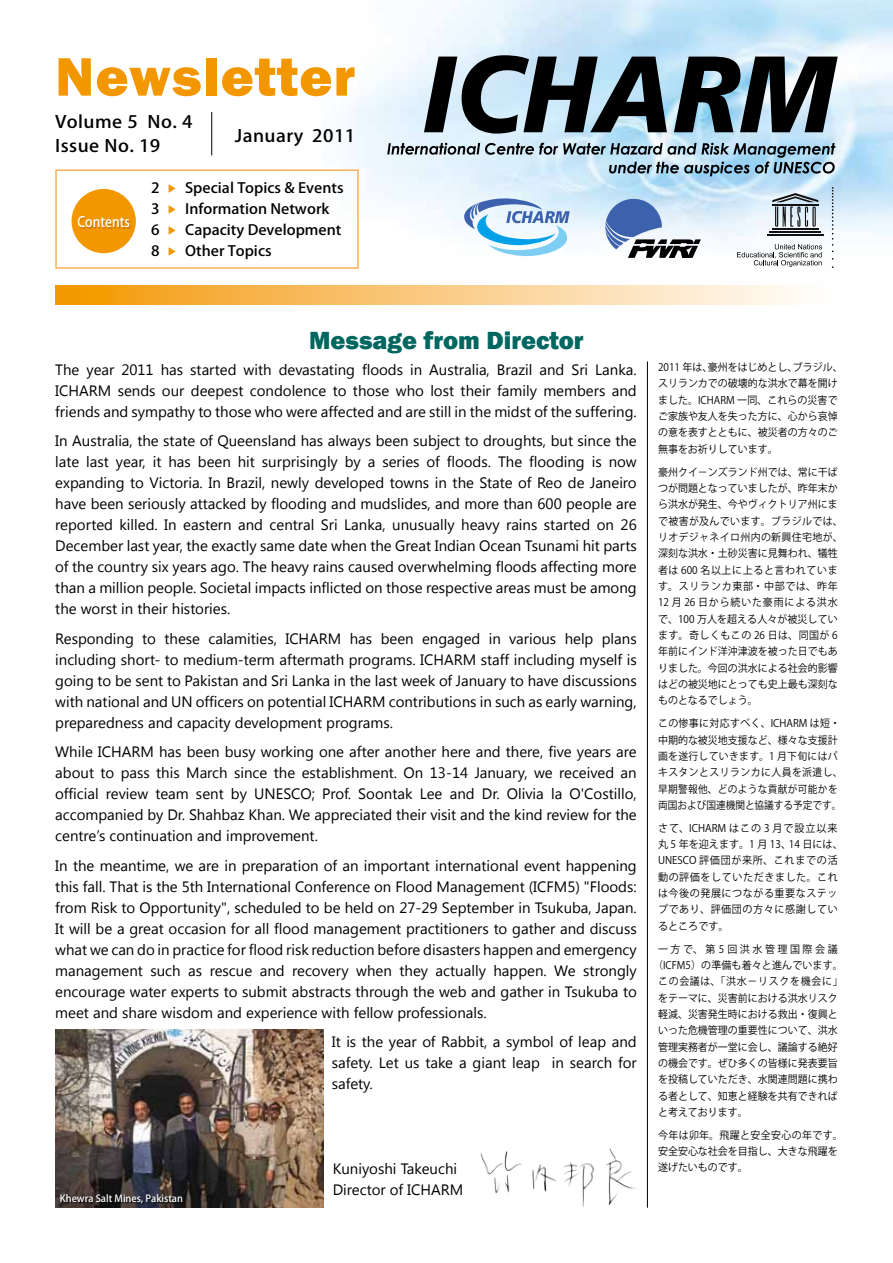
<style>
.page{position:relative;width:893px;height:1263px;background:#fff}
.page>*{position:absolute;margin:0;border:0;box-sizing:border-box;transform-origin:0 0}
.t1{font:800 56.1px "Franklin Gothic";letter-spacing:.02em;color:#f39700}
.t2{font:800 25.5px "Franklin Gothic";color:#006660}
.t3{font:500 16.95px/23.9px "Koz Go Pro";letter-spacing:.025em;color:#000;scale:1.09 1}
.t4{font:15px/21px "Segoe UI";color:#000;text-align:justify}
.t5{font:500 14.1px "Koz Go Pro";color:#000;scale:1.07 1}
.t6{font:500 14.1px "Koz Go Pro";color:#fff;scale:.9 1}
.t7{font:10.5px/16.4px "Koz Go Pro";color:#000;scale:.95 1}
.t8{font:10.5px/16.4px "Koz Go Pro";letter-spacing:.055em;color:#000;scale:.96 1}
.t9{font:10.5px/16.4px "Koz Go Pro";letter-spacing:.03em;color:#000;scale:.95 1}
.t10{font:10.5px "Koz Go Pro";letter-spacing:.065em;color:#000;scale:.95 1}
.t11{font:10.5px "Koz Go Pro";letter-spacing:.255em;color:#000;scale:.95 1}
.t12{font:500 9.75px "Koz Go Pro";color:#fff}
.t13{font:500 8.4px "Koz Go Pro";color:#f39700;scale:1.07 1}
</style>
<div class="page">
<img style="left:349px;top:0;width:544px;height:268px">
<svg style="left:55px;top:285px;width:746px;height:20px;background:#f9c97e"></svg>
<div style="left:55px;top:169px;width:304px;height:100px;border:2px solid #f7b155"></div>
<svg style="left:424px;top:55px;width:243px;height:79px;background:#626f78"></svg>
<svg style="left:674px;top:57px;width:164px;height:75px;background:#48545b"></svg>
<svg style="left:387px;top:143px;width:448px;height:33px;background:#a1b8c6"></svg>
<svg style="left:464px;top:198px;width:106px;height:59px"></svg>
<hr style="left:772px;top:228px;width:46px;height:2px;background:#131212">
<hr style="left:770px;top:231px;width:51px;height:2px;background:#131212">
<hr style="left:767px;top:234px;width:56px;height:2px;background:#131212">
<svg style="left:772px;top:193px;width:46px;height:34px;background:#9da8af"></svg>
<svg style="left:832px;top:187px;width:1px;height:65px"></svg>
<svg style="left:737px;top:244px;width:85px;height:23px"></svg>
<svg style="left:605px;top:197px;width:96px;height:61px"></svg>
<div style="left:60px;top:59px;width:296px;height:39px;background:#fff"></div>
<hr style="left:211px;top:112px;width:1px;height:43px;background:#000">
<div style="left:72px;top:189px;width:64px;height:64px;background:#f39700;border-radius:50%"></div>
<div style="left:79px;top:217px;width:52px;height:11px;background:#bd6600;opacity:.75"></div>
<hr style="left:647px;top:361px;width:1px;height:847px;background:#000">
<img style="left:481px;top:1148px;width:156px;height:59px">
<img style="left:55px;top:1029px;width:268px;height:179px">
<div style="left:61px;top:1194px;width:124px;height:11px;background:#000;opacity:.75"></div>
<h1 class="t1" style="left:55px;top:40px;width:301px">Newsletter</h1>
<p class="t3" style="left:55px;top:111px;width:127px">Volume 5 No. 4<br>Issue No. 19</p>
<p class="t3" style="left:235px;top:124px;width:112px">January 2011</p>
<p class="t6" style="left:77px;top:213px;width:60px">Contents</p>
<p class="t5" style="left:151px;top:179px;width:9px">2</p>
<p class="t13" style="left:167px;top:193px;width:10px;rotate:-90deg">▼</p>
<p class="t5" style="left:185px;top:179px;width:150px">Special Topics &amp; Events</p>
<p class="t5" style="left:151px;top:200px;width:9px">3</p>
<p class="t13" style="left:167px;top:214px;width:10px;rotate:-90deg">▼</p>
<p class="t5" style="left:185px;top:200px;width:136px">Information Network</p>
<p class="t5" style="left:151px;top:221px;width:9px">6</p>
<p class="t13" style="left:167px;top:235px;width:10px;rotate:-90deg">▼</p>
<p class="t5" style="left:185px;top:221px;width:147px">Capacity Development</p>
<p class="t5" style="left:151px;top:242px;width:9px">8</p>
<p class="t13" style="left:167px;top:256px;width:10px;rotate:-90deg">▼</p>
<p class="t5" style="left:185px;top:242px;width:82px">Other Topics</p>
<h2 class="t2" style="left:309px;top:324px;width:276px">Message from Director</h2>
<p class="t4" style="left:55px;top:358px;width:583px">The year 2011 has started with devastating floods in Australia, Brazil and Sri Lanka.<br>ICHARM sends our deepest condolence to those who lost their family members and friends and sympathy to those who were affected and are still in the midst of the suffering.</p>
<p class="t4" style="left:55px;top:430px;width:583px">In Australia, the state of Queensland has always been subject to droughts, but since the late last year, it has been hit surprisingly by a series of floods. The flooding is now expanding to Victoria. In Brazil, newly developed towns in the State of Reo de Janeiro have been seriously attacked by flooding and mudslides, and more than 600 people are reported killed. In eastern and central Sri Lanka, unusually heavy rains started on 26<br>December last year, the exactly same date when the Great Indian Ocean Tsunami hit parts of the country six years ago. The heavy rains caused overwhelming floods affecting more than a million people. Societal impacts inflicted on those respective areas must be among the worst in their histories.</p>
<p class="t4" style="left:55px;top:627px;width:583px">Responding to these calamities, ICHARM has been engaged in various help plans including short- to medium-term aftermath programs. ICHARM staff including myself is going to be sent to Pakistan and Sri Lanka in the last week of January to have discussions with national and UN officers on potential ICHARM contributions in such as early warning, preparedness and capacity development programs.</p>
<p class="t4" style="left:55px;top:741px;width:583px">While ICHARM has been busy working one after another here and there, five years are about to pass this March since the establishment. On 13-14 January, we received an official review team sent by UNESCO; Prof. Soontak Lee and Dr. Olivia la O'Costillo, accompanied by Dr. Shahbaz Khan. We appreciated their visit and the kind review for the centre’s continuation and improvement.</p>
<p class="t4" style="left:55px;top:854px;width:583px">In the meantime, we are in preparation of an important international event happening this fall. That is the 5th International Conference on Flood Management (ICFM5) "Floods: from Risk to Opportunity", scheduled to be held on 27-29 September in Tsukuba, Japan.<br>It will be a great occasion for all flood management practitioners to gather and discuss what we can do in practice for flood risk reduction before disasters happen and emergency management such as rescue and recovery when they actually happen. We strongly encourage water experts to submit abstracts through the web and gather in Tsukuba to meet and share wisdom and experience with fellow professionals.</p>
<p class="t4" style="left:332px;top:1031px;width:307px">It is the year of Rabbit, a symbol of leap and safety. Let us take a giant leap in search for safety.</p>
<p class="t12" style="left:60px;top:1192px;width:125px">Khewra Salt Mines, Pakistan</p>
<p class="t4" style="left:333px;top:1157px;width:132px">Kuniyoshi Takeuchi<br>Director of ICHARM</p>
<p class="t7" style="left:658px;top:359px;width:196px">2011 年は、豪州をはじめとし、ブラジル、スリランカでの破壊的な洪水で幕を開けました。ICHARM 一同、これらの災害でご家族や友人を失った方に、心から哀悼の意を表すとともに、被災者の方々のご無事をお祈りしています。</p>
<p class="t7" style="left:658px;top:464px;width:196px">豪州クイ－ンズランド州では、常に干ばつが問題となっていましたが、昨年末から洪水が発生、今やヴィクトリア州にまで被害が及んでいます。ブラジルでは、リオデジャネイロ州内の新興住宅地が、深刻な洪水・土砂災害に見舞われ、犠牲者は 600 名以上に上ると言われています。スリランカ東部・中部では、昨年<br>12 月 26 日から続いた豪雨による洪水で、100 万人を超える人々が被災しています。奇しくもこの 26 日は、同国が 6年前にインド洋沖津波を被った日でもありました。今回の洪水による社会的影響はどの被災地にとっても史上最も深刻なものとなるでしょう。</p>
<p class="t9" style="left:658px;top:715px;width:196px">この惨事に対応すべく、ICHARM は短・中期的な被災地支援など、様々な支援計画を遂行していきます。1 月下旬にはパキスタンとスリランカに人員を派遣し、早期警報他、どのような貢献が可能かを両国および国連機関と協議する予定です。</p>
<p class="t8" style="left:658px;top:820px;width:194px">さて、ICHARM はこの 3 月で設立以来丸 5 年を迎えます。1 月 13、14 日には、<br>UNESCO 評価団が来所、これまでの活動の評価をしていただきました。これは今後の発展につながる重要なステップであり、評価団の方々に感謝しているところです。</p>
<p class="t11" style="left:658px;top:942px;width:191px">一方で、第5回洪水管理国際会議</p>
<p class="t7" style="left:653px;top:957px;width:201px">（ICFM5）の準備も着々と進んでいます。</p>
<p class="t10" style="left:658px;top:974px;width:196px">この会議は、「洪水－リスクを機会に」</p>
<p class="t7" style="left:658px;top:990px;width:191px">をテーマに、災害前における洪水リスク</p>
<p class="t7" style="left:658px;top:1006px;width:191px">軽減、災害発生時における救出・復興と</p>
<p class="t7" style="left:658px;top:1022px;width:191px">いった危機管理の重要性について、洪水</p>
<p class="t7" style="left:658px;top:1039px;width:191px">管理実務者が一堂に会し、議論する絶好</p>
<p class="t7" style="left:658px;top:1055px;width:191px">の機会です。ぜひ多くの皆様に発表要旨</p>
<p class="t7" style="left:658px;top:1071px;width:191px">を投稿していただき、水関連問題に携わ</p>
<p class="t7" style="left:658px;top:1088px;width:191px">る者として、知恵と経験を共有できれば</p>
<p class="t7" style="left:658px;top:1104px;width:96px">と考えております。</p>
<p class="t7" style="left:658px;top:1127px;width:196px">今年は卯年。飛躍と安全安心の年です。安全安心な社会を目指し、大きな飛躍を遂げたいものです。</p>
</div>
